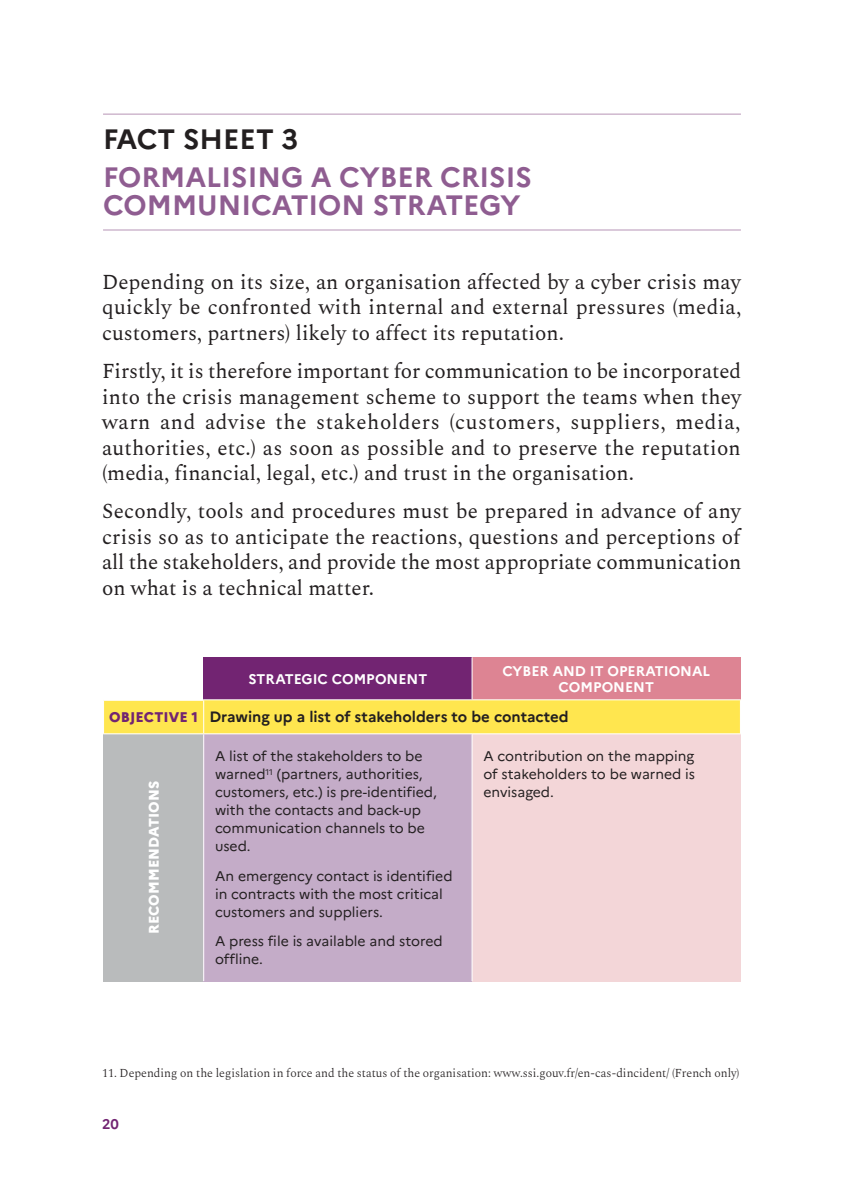
<style>
.page{position:relative;width:842px;height:1191px;background:#fff}
.page>*{position:absolute;margin:0;border:0;box-sizing:border-box;transform-origin:0 0}
.inter_niveau_1_bleu{font:700 28px/28px "Marianne";color:#8f5d91}
.Titre_1{font:700 28px "Marianne";color:#231f20}
.texte_courant{font:21px/25.6px "Spectral";color:#231f20;text-align:justify}
.t1{font:700 15px "Marianne";color:#231f20}
.t2{font:14px/18px "Marianne";color:#231f20}
.t3{font:700 14px/16px "Marianne";color:#fff;text-align:center}
.texte_intitulé_table{font:800 14px "Marianne";letter-spacing:.005em;color:#fff}
.texte_intitulé_table-2{font:800 14px "Marianne";letter-spacing:.005em;color:#722472}
.t4{font:700 14px "Marianne";color:#722472}
.t5{font:300 12px "Spectral";color:#231f20}
</style>
<div class="page">
<hr style="left:103px;top:229px;width:638px;height:2px;background:#cfb8ce">
<hr style="left:103px;top:113px;width:638px;height:2px;background:#cfb8ce">
<div style="left:204px;top:657px;width:268px;height:43px;background:#722472"></div>
<div style="left:472px;top:657px;width:268px;height:43px;background:#dd8493"></div>
<div style="left:104px;top:700px;width:636px;height:33px;background:#ffe64f"></div>
<div style="left:104px;top:734px;width:100px;height:247px;background:#b9bbbc"></div>
<div style="left:204px;top:734px;width:268px;height:247px;background:#c4acc8"></div>
<div style="left:472px;top:734px;width:268px;height:247px;background:#f3d6d8"></div>
<hr style="left:103px;top:699px;width:100px;height:2px;background:#fff">
<hr style="left:472px;top:657px;width:1px;height:42px;background:#fff">
<hr style="left:203px;top:699px;width:269px;height:1px;background:#fff">
<hr style="left:472px;top:699px;width:269px;height:1px;background:#fff">
<hr style="left:472px;top:734px;width:1px;height:247px;background:#fff">
<hr style="left:203px;top:700px;width:1px;height:33px;background:#fff">
<hr style="left:203px;top:734px;width:1px;height:247px;background:#fff">
<p class="Titre_1" style="left:103px;top:122px;width:197px">FACT SHEET 3</p>
<p class="inter_niveau_1_bleu" style="left:103px;top:163px;width:430px">FORMALISING A CYBER CRISIS<br>COMMUNICATION STRATEGY</p>
<p class="texte_courant" style="left:102px;top:267px;width:641px">Depending on its size, an organisation affected by a cyber crisis may quickly be confronted with internal and external pressures (media, customers, partners) likely to affect its reputation.</p>
<p class="texte_courant" style="left:102px;top:357px;width:641px">Firstly, it is therefore important for communication to be incorporated into the crisis management scheme to support the teams when they warn and advise the stakeholders (customers, suppliers, media, authorities, etc.) as soon as possible and to preserve the reputation (media, financial, legal, etc.) and trust in the organisation.</p>
<p class="texte_courant" style="left:102px;top:497px;width:641px">Secondly, tools and procedures must be prepared in advance of any crisis so as to anticipate the reactions, questions and perceptions of all the stakeholders, and provide the most appropriate communication on what is a technical matter.</p>
<p class="t3" style="left:248px;top:671px;width:180px">STRATEGIC COMPONENT</p>
<p class="t3" style="left:502px;top:663px;width:209px">CYBER AND IT OPERATIONAL<br>COMPONENT</p>
<p class="texte_intitulé_table-2" style="left:109px;top:708px;width:90px">OBJECTIVE 1</p>
<p class="t1" style="left:209px;top:708px;width:361px">Drawing up a list of stakeholders to be contacted</p>
<p class="texte_intitulé_table" style="left:145px;top:934px;width:155px;rotate:-90deg">RECOMMENDATIONS</p>
<p class="t2" style="left:215px;top:747px;width:223px">A list of the stakeholders to be warned<sup>11</sup> (partners, authorities, customers, etc.) is pre-identified, with the contacts and back-up communication channels to be used.</p>
<p class="t2" style="left:215px;top:866px;width:239px">An emergency contact is identified in contracts with the most critical customers and suppliers.</p>
<p class="t2" style="left:215px;top:932px;width:229px">A press file is available and stored offline.</p>
<p class="t2" style="left:483px;top:747px;width:213px;text-align:justify">A contribution on the mapping of stakeholders to be warned is envisaged.</p>
<p class="t5" style="left:102px;top:1064px;width:639px">11. Depending on the legislation in force and the status of the organisation: www.ssi.gouv.fr/en-cas-dincident/ (French only)</p>
<p class="t4" style="left:102px;top:1115px;width:18px">20</p>
</div>
